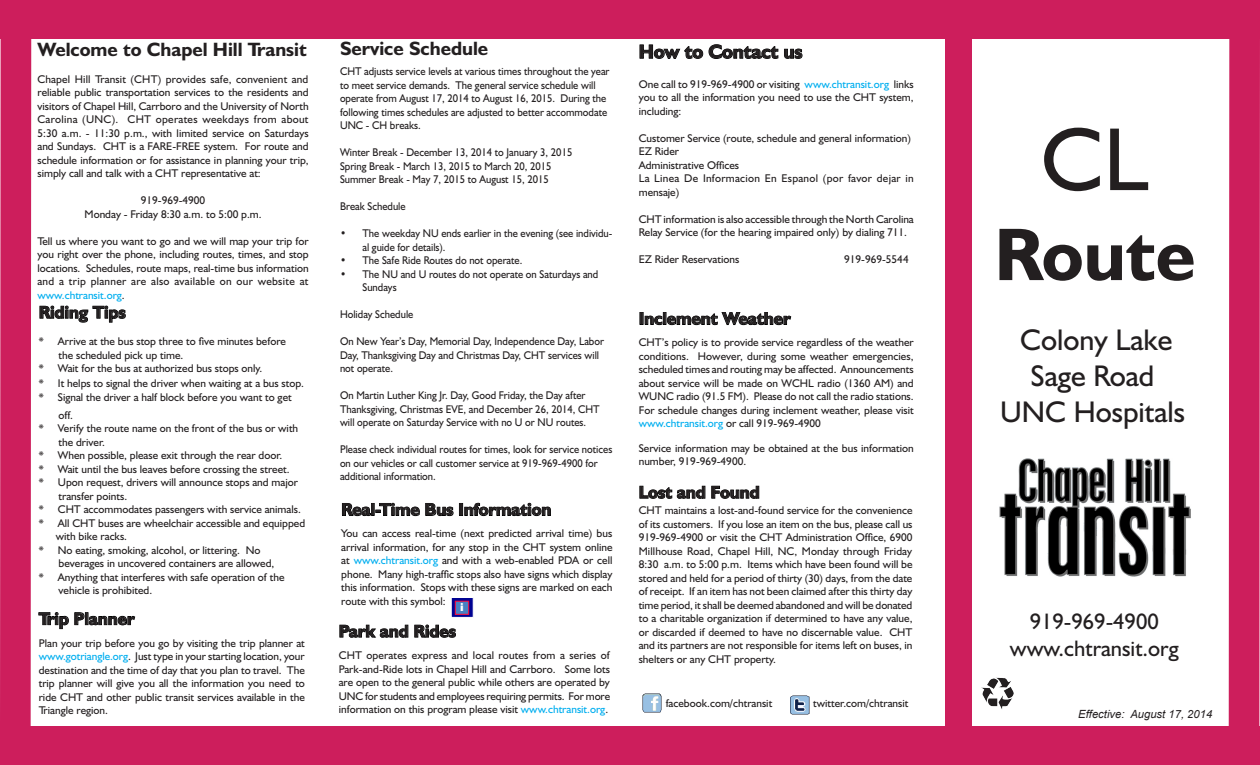
<style>
.page{position:relative;width:1260px;height:765px;background:#fff}
.page>*{position:absolute;margin:0;border:0;box-sizing:border-box;transform-origin:0 0}
.t1{font:90px "Humanist 521 BT";color:#231f20}
.t2{font:700 75px "Humanist 521 BT";color:#231f20}
.t3{font:30px "Humanist 521 BT";color:#231f20}
.t4{font:22.5px "Humanist 521 BT";color:#231f20}
.t5{font:700 19.38px "Humanist 521 BT";color:#231f20}
.t6{font:700 17.5px "Humanist 521 BT";color:#231f20}
.t7{font:11.25px/13.5px "Humanist 521 BT";color:#231f20;text-align:justify}
.t8{font:11.25px/13.5px "Humanist 521 BT";color:#231f20;scale:.94 1}
.t9{font:11.25px/13.5px "Humanist 521 BT";letter-spacing:.025em;color:#231f20}
.t10{font:italic 11.25px "Arial";color:#231f20}
.t11{font:11.25px "Bauhaus 93";color:#fff;scale:1.1 1}
.s1{color:#00aeef}
</style>
<div class="page">
<img style="left:971px;top:458px;width:220px;height:131px">
<div style="left:0;top:39px;width:31px;height:687px;background:#cd1e5c"></div>
<div style="left:945px;top:22px;width:26px;height:720px;background:#cd1e5c"></div>
<div style="left:0;top:0;width:1260px;height:39px;background:#cd1e5c"></div>
<div style="left:0;top:726px;width:1260px;height:39px;background:#cd1e5c"></div>
<img style="left:981px;top:677px;width:32px;height:32px">
<div style="left:1229px;top:39px;width:31px;height:687px;background:#cd1e5c"></div>
<svg style="left:39px;top:305px;width:87px;height:18px"></svg>
<svg style="left:640px;top:312px;width:151px;height:13px"></svg>
<svg style="left:639px;top:44px;width:164px;height:15px"></svg>
<svg style="left:38px;top:612px;width:97px;height:17px"></svg>
<svg style="left:639px;top:486px;width:120px;height:13px"></svg>
<svg style="left:342px;top:503px;width:112px;height:13px"></svg>
<svg style="left:460px;top:503px;width:91px;height:13px"></svg>
<svg style="left:339px;top:625px;width:69px;height:13px"></svg>
<svg style="left:414px;top:624px;width:42px;height:14px"></svg>
<svg style="left:451px;top:598px;width:22px;height:19px"></svg>
<div style="left:455px;top:601px;width:14px;height:13px;background:#4780c2"></div>
<div style="left:455px;top:601px;width:14px;height:13px;border:1px solid #f03"></div>
<img style="left:642px;top:693px;width:20px;height:19px">
<img style="left:790px;top:695px;width:19px;height:20px">
<p class="t5" style="left:38px;top:37px;width:271px">Welcome to Chapel Hill Transit</p>
<p class="t7" style="left:38px;top:72px;width:273px">Chapel Hill Transit (CHT) provides safe, convenient and reliable public transportation services to the residents and visitors of Chapel Hill, Carrboro and the University of North Carolina (UNC). CHT operates weekdays from about 5:30 a.m. - 11:30 p.m., with limited service on Saturdays and Sundays. CHT is a FARE-FREE system. For route and schedule information or for assistance in planning your trip, simply call and talk with a CHT representative at:</p>
<p class="t7" style="left:141px;top:193px;width:66px">919-969-4900</p>
<p class="t7" style="left:85px;top:207px;width:179px">Monday - Friday 8:30 a.m. to 5:00 p.m.</p>
<p class="t7" style="left:38px;top:234px;width:273px">Tell us where you want to go and we will map your trip for you right over the phone, including routes, times, and stop locations. Schedules, route maps, real-time bus information and a trip planner are also available on our website at <span class="s1">www.chtransit.org</span>.</p>
<p class="t6" style="left:39px;top:301px;width:89px">Riding Tips</p>
<p class="t7" style="left:59px;top:334px;width:229px;text-indent:-20px">* Arrive at the bus stop three to five minutes before the scheduled pick up time.</p>
<p class="t7" style="left:39px;top:361px;width:225px">* Wait for the bus at authorized bus stops only.</p>
<p class="t7" style="left:39px;top:376px;width:267px">* It helps to signal the driver when waiting at a bus stop.</p>
<p class="t7" style="left:39px;top:390px;width:255px">* Signal the driver a half block before you want to get</p>
<p class="t7" style="left:59px;top:408px;width:16px">off.</p>
<p class="t7" style="left:39px;top:421px;width:261px">* Verify the route name on the front of the bus or with</p>
<p class="t7" style="left:59px;top:435px;width:48px">the driver.</p>
<p class="t7" style="left:39px;top:448px;width:245px">* When possible, please exit through the rear door.</p>
<p class="t7" style="left:39px;top:462px;width:252px">* Wait until the bus leaves before crossing the street.</p>
<p class="t7" style="left:39px;top:475px;width:261px">* Upon request, drivers will announce stops and major</p>
<p class="t7" style="left:59px;top:489px;width:70px">transfer points.</p>
<p class="t7" style="left:39px;top:502px;width:264px">* CHT accommodates passengers with service animals.</p>
<p class="t7" style="left:39px;top:516px;width:268px">* All CHT buses are wheelchair accessible and equipped</p>
<p class="t7" style="left:56px;top:529px;width:73px">with bike racks.</p>
<p class="t7" style="left:39px;top:543px;width:223px">* No eating, smoking, alcohol, or littering. No</p>
<p class="t7" style="left:59px;top:556px;width:217px">beverages in uncovered containers are allowed,</p>
<p class="t7" style="left:39px;top:570px;width:247px">* Anything that interferes with safe operation of the</p>
<p class="t7" style="left:59px;top:583px;width:95px">vehicle is prohibited.</p>
<p class="t6" style="left:39px;top:608px;width:97px">Trip Planner</p>
<p class="t7" style="left:39px;top:636px;width:268px">Plan your trip before you go by visiting the trip planner at <span class="s1">www.gotriangle.org</span>. Just type in your starting location, your destination and the time of day that you plan to travel. The trip planner will give you all the information you need to ride CHT and other public transit services available in the Triangle region.</p>
<p class="t5" style="left:340px;top:36px;width:150px">Service Schedule</p>
<p class="t5" style="left:639px;top:40px;width:165px">How to Contact us</p>
<p class="t7" style="left:639px;top:77px;width:276px">One call to 919-969-4900 or visiting <span class="s1">www.chtransit.org</span> links you to all the information you need to use the CHT system, including:</p>
<p class="t7" style="left:639px;top:131px;width:274px">Customer Service (route, schedule and general information)</p>
<p class="t7" style="left:639px;top:144px;width:42px">EZ Rider</p>
<p class="t7" style="left:639px;top:158px;width:102px">Administrative Offices</p>
<p class="t9" style="left:639px;top:171px;width:277px">La Linea De Informacion En Espanol (por favor dejar in mensaje)</p>
<p class="t7" style="left:639px;top:212px;width:277px">CHT information is also accessible through the North Carolina<br>Relay Service (for the hearing impaired only) by dialing 711.</p>
<p class="t7" style="left:639px;top:252px;width:102px">EZ Rider Reservations</p>
<p class="t7" style="left:844px;top:252px;width:66px">919-969-5544</p>
<p class="t8" style="left:340px;top:64px;width:288px">CHT adjusts service levels at various times throughout the year to meet service demands. The general service schedule will operate from August 17, 2014 to August 16, 2015. During the following times schedules are adjusted to better accommodate UNC - CH breaks.</p>
<p class="t8" style="left:340px;top:145px;width:249px">Winter Break - December 13, 2014 to January 3, 2015</p>
<p class="t8" style="left:340px;top:159px;width:227px">Spring Break - March 13, 2015 to March 20, 2015</p>
<p class="t8" style="left:340px;top:172px;width:224px">Summer Break - May 7, 2015 to August 15, 2015</p>
<p class="t8" style="left:340px;top:199px;width:71px">Break Schedule</p>
<p class="t8" style="left:362px;top:226px;width:267px;text-indent:-22px">• The weekday NU ends earlier in the evening (see individu&shy;al guide for details).</p>
<p class="t8" style="left:340px;top:253px;width:196px">• The Safe Ride Routes do not operate.</p>
<p class="t8" style="left:362px;top:267px;width:252px;text-indent:-22px">• The NU and U routes do not operate on Saturdays and<br>Sundays</p>
<p class="t8" style="left:340px;top:307px;width:80px">Holiday Schedule</p>
<p class="t8" style="left:340px;top:334px;width:282px">On New Year’s Day, Memorial Day, Independence Day, Labor<br>Day, Thanksgiving Day and Christmas Day, CHT services will not operate.</p>
<p class="t8" style="left:340px;top:388px;width:278px">On Martin Luther King Jr. Day, Good Friday, the Day after<br>Thanksgiving, Christmas EVE, and December 26, 2014, CHT will operate on Saturday Service with no U or NU routes.</p>
<p class="t8" style="left:340px;top:442px;width:291px">Please check individual routes for times, look for service notices on our vehicles or call customer service at 919-969-4900 for additional information.</p>
<p class="t6" style="left:639px;top:308px;width:153px">Inclement Weather</p>
<p class="t7" style="left:639px;top:336px;width:277px">CHT’s policy is to provide service regardless of the weather conditions. However, during some weather emergencies, scheduled times and routing may be affected. Announcements about service will be made on WCHL radio (1360 AM) and WUNC radio (91.5 FM). Please do not call the radio stations.<br>For schedule changes during inclement weather, please visit <span class="s1">www.chtransit.org</span> or call 919-969-4900</p>
<p class="t7" style="left:639px;top:441px;width:277px">Service information may be obtained at the bus information number, 919-969-4900.</p>
<p class="t6" style="left:341px;top:499px;width:212px">Real-Time Bus Information</p>
<p class="t7" style="left:341px;top:527px;width:273px">You can access real-time (next predicted arrival time) bus arrival information, for any stop in the CHT system online at <span class="s1">www.chtransit.org</span> and with a web-enabled PDA or cell phone. Many high-traffic stops also have signs which display this information. Stops with these signs are marked on each route with this symbol:</p>
<p class="t6" style="left:339px;top:620px;width:119px">Park and Rides</p>
<p class="t7" style="left:339px;top:648px;width:273px">CHT operates express and local routes from a series of Park-and-Ride lots in Chapel Hill and Carrboro. Some lots are open to the general public while others are operated by UNC for students and employees requiring permits. For more information on this program please visit <span class="s1">www.chtransit.org</span>.</p>
<p class="t11" style="left:460px;top:601px;width:5px">i</p>
<p class="t6" style="left:639px;top:481px;width:122px">Lost and Found</p>
<p class="t7" style="left:639px;top:503px;width:275px">CHT maintains a lost-and-found service for the convenience of its customers. If you lose an item on the bus, please call us 919-969-4900 or visit the CHT Administration Office, 6900<br>Millhouse Road, Chapel Hill, NC, Monday through Friday 8:30 a.m. to 5:00 p.m. Items which have been found will be stored and held for a period of thirty (30) days, from the date of receipt. If an item has not been claimed after this thirty day time period, it shall be deemed abandoned and will be donated to a charitable organization if determined to have any value, or discarded if deemed to have no discernable value. CHT and its partners are not responsible for items left on buses, in shelters or any CHT property.</p>
<p class="t7" style="left:666px;top:696px;width:108px">facebook.com/chtransit</p>
<p class="t7" style="left:813px;top:696px;width:97px">twitter.com/chtransit</p>
<p class="t1" style="left:1041px;top:104px;width:109px">CL</p>
<p class="t2" style="left:994px;top:208px;width:203px">Route</p>
<p class="t3" style="left:1020px;top:322px;width:154px">Colony Lake</p>
<p class="t3" style="left:1031px;top:358px;width:125px">Sage Road</p>
<p class="t3" style="left:1000px;top:394px;width:186px">UNC Hospitals</p>
<p class="t4" style="left:1030px;top:608px;width:130px">919-969-4900</p>
<p class="t4" style="left:1010px;top:635px;width:170px">www.chtransit.org</p>
<p class="t10" style="left:1078px;top:707px;width:136px">Effective: August 17, 2014</p>
</div>
